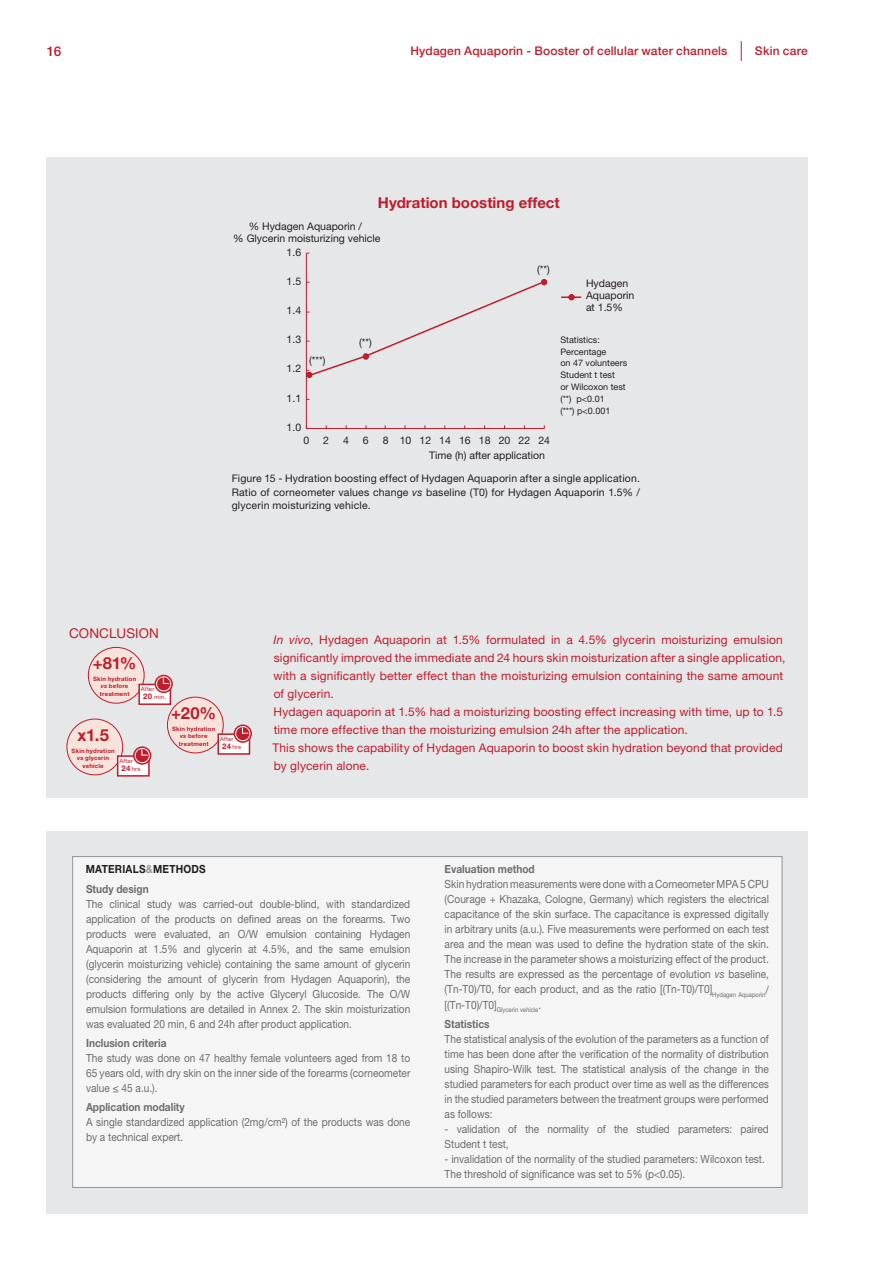
<style>
.page{position:relative;width:893px;height:1263px;background:#fff}
.page>*{position:absolute;margin:0;border:0;box-sizing:border-box;transform-origin:0 0}
.t1{font:700 16.65px "Helvetica Neue LT Std";color:#be1d2c}
.t2{font:700 15px "Helvetica Neue LT Std";color:#be1d2c}
.t3{font:13.5px "Helvetica Neue LT Std";letter-spacing:.01em;color:#be1d2c}
.t4{font:500 13.5px "Helvetica Neue LT Std";color:#be1d2c}
.t5{font:12px/18px "Helvetica Neue LT Std";letter-spacing:.01em;color:#be1d2c}
.t6{font:500 12px "Helvetica Neue LT Std";letter-spacing:.015em;color:#be1d2c}
.M_M_texte{font:11.25px/15px "Helvetica Neue LT Pro";color:#6c6d70;text-align:justify;scale:.9 1}
.M_M_texte-2{font:700 11.25px "Helvetica Neue LT Pro";color:#6c6d70;scale:.9 1}
.M_M_Titre{font:700 11.25px "Helvetica Neue LT Pro";letter-spacing:.025em;color:#231f20;scale:.9 1}
.t7{font:10.5px/12px "Helvetica Neue LT Std";color:#231f20}
.t8{font:9px/12px "Helvetica Neue LT Std";color:#231f20}
.M_M_texte-3{font:6.6px "Helvetica Neue LT Pro";color:#6c6d70;scale:.9 1}
.t9{font:700 6px "Helvetica Neue LT Std";letter-spacing:.03em;color:#be1d2c}
.t10{font:6px "Helvetica Neue LT Std";letter-spacing:.025em;color:#be1d2c}
.s1{font-style:italic}
.s2{font-weight:700;font-size:7.8px}
.s3{color:#939598}
</style>
<div class="page">
<svg style="left:741px;top:41px;width:1px;height:20px"></svg>
<div style="left:47px;top:831px;width:761px;height:382px;background:#e6e7e9"></div>
<div style="left:73px;top:856px;width:709px;height:331px;background:#f5f5f6"></div>
<div style="left:47px;top:157px;width:761px;height:641px;background:#e6e7e9"></div>
<div style="left:88px;top:647px;width:56px;height:56px;background:#f6e3dc;border-radius:50%"></div>
<div style="left:88px;top:647px;width:57px;height:57px;border:1px solid #be1d2c;border-radius:50%"></div>
<div style="left:138px;top:684px;width:33px;height:21px;background:#fff;border:2px solid #be1d2c"></div>
<svg style="left:155px;top:675px;width:17px;height:17px"></svg>
<div style="left:155px;top:675px;width:18px;height:18px;border:2px solid #be1d2c;border-radius:50%"></div>
<div style="left:156px;top:676px;width:15px;height:15px;border:1px solid #fff;border-radius:50%"></div>
<svg style="left:163px;top:677px;width:7px;height:7px"></svg>
<div style="left:167px;top:697px;width:56px;height:56px;background:#f6e3dc;border-radius:50%"></div>
<div style="left:167px;top:697px;width:57px;height:56px;border:1px solid #be1d2c;border-radius:50%"></div>
<div style="left:217px;top:733px;width:33px;height:22px;background:#fff;border:2px solid #be1d2c"></div>
<div style="left:234px;top:725px;width:17px;height:17px;background:#be1d2c;border-radius:50%"></div>
<div style="left:234px;top:724px;width:18px;height:19px;border:2px solid #be1d2c;border-radius:50%"></div>
<div style="left:235px;top:726px;width:15px;height:15px;border:1px solid #fff;border-radius:50%"></div>
<svg style="left:242px;top:727px;width:7px;height:7px"></svg>
<div style="left:67px;top:719px;width:56px;height:56px;background:#f6e3dc;border-radius:50%"></div>
<div style="left:66px;top:718px;width:57px;height:57px;border:1px solid #be1d2c;border-radius:50%"></div>
<div style="left:117px;top:755px;width:33px;height:22px;background:#fff;border:2px solid #be1d2c"></div>
<svg style="left:134px;top:747px;width:17px;height:17px"></svg>
<div style="left:133px;top:746px;width:18px;height:19px;border:2px solid #be1d2c;border-radius:50%"></div>
<div style="left:135px;top:748px;width:15px;height:15px;border:1px solid #fff;border-radius:50%"></div>
<svg style="left:141px;top:749px;width:7px;height:7px"></svg>
<svg style="left:562px;top:296px;width:19px;height:2px"></svg>
<div style="left:568px;top:294px;width:7px;height:6px;border:2px solid #be1d2c;border-radius:50%"></div>
<hr style="left:306px;top:253px;width:1px;height:175px;background:#be1d2c">
<svg style="left:306px;top:279px;width:241px;height:99px"></svg>
<svg style="left:306px;top:425px;width:239px;height:4px"></svg>
<p class="t4" style="left:47px;top:43px;width:16px">16</p>
<p class="t6" style="left:410px;top:44px;width:319px">Hydagen Aquaporin - Booster of cellular water channels</p>
<p class="t6" style="left:755px;top:44px;width:54px">Skin care</p>
<p class="t2" style="left:378px;top:194px;width:183px">Hydration boosting effect</p>
<p class="t7" style="left:233px;top:220px;width:149px;text-align:center">% Hydagen Aquaporin /<br>% Glycerin moisturizing vehicle</p>
<p class="t7" style="left:287px;top:247px;width:16px">1.6</p>
<p class="t7" style="left:287px;top:275px;width:16px">1.5</p>
<p class="t7" style="left:287px;top:304px;width:16px">1.4</p>
<p class="t7" style="left:287px;top:333px;width:16px">1.3</p>
<p class="t7" style="left:287px;top:362px;width:16px">1.2</p>
<p class="t7" style="left:287px;top:392px;width:16px">1.1</p>
<p class="t7" style="left:287px;top:421px;width:16px">1.0</p>
<p class="t7" style="left:309px;top:354px;width:18px">(***)</p>
<p class="t7" style="left:359px;top:336px;width:14px">(**)</p>
<p class="t7" style="left:537px;top:263px;width:14px">(**)</p>
<p class="t7" style="left:303px;top:434px;width:7px">0</p>
<p class="t7" style="left:323px;top:434px;width:7px">2</p>
<p class="t7" style="left:343px;top:434px;width:7px">4</p>
<p class="t7" style="left:363px;top:434px;width:7px">6</p>
<p class="t7" style="left:429px;top:432px;width:122px;line-height:15.3px;text-indent:-47px">8 10 12 14 16 18 20 22 24<br>Time (h) after application</p>
<p class="t7" style="left:586px;top:277px;width:50px">Hydagen<br>Aquaporin at 1.5%</p>
<p class="t8" style="left:560px;top:333px;width:68px">Statistics:<br>Percentage<br>on 47 volunteers<br>Student t test<br>or Wilcoxon test (**) p&lt;0.01<br>(***) p&lt;0.001</p>
<p class="t7" style="left:232px;top:472px;width:410px;line-height:13.5px;text-align:justify">Figure 15 - Hydration boosting effect of Hydagen Aquaporin after a single application.<br>Ratio of corneometer values change <span class="s1">vs</span> baseline (T0) for Hydagen Aquaporin 1.5% / glycerin moisturizing vehicle.</p>
<p class="t3" style="left:69px;top:625px;width:91px">CONCLUSION</p>
<p class="t1" style="left:93px;top:653px;width:45px">+81%</p>
<p class="t9" style="left:93px;top:675px;width:45px">Skin hydration</p>
<p class="t9" style="left:101px;top:683px;width:29px"><span class="s1">vs</span> before</p>
<p class="t9" style="left:100px;top:690px;width:31px">treatment</p>
<p class="t10" style="left:143px;top:694px;width:24px"><span class="s2">20</span> min.</p>
<p class="t10" style="left:141px;top:686px;width:15px">After</p>
<p class="t1" style="left:171px;top:703px;width:46px">+20%</p>
<p class="t9" style="left:172px;top:725px;width:45px">Skin hydration</p>
<p class="t9" style="left:180px;top:732px;width:29px"><span class="s1">vs</span> before</p>
<p class="t9" style="left:179px;top:740px;width:31px">treatment</p>
<p class="t10" style="left:222px;top:743px;width:20px"><span class="s2">24</span> hrs</p>
<p class="t1" style="left:77px;top:725px;width:33px">x1.5</p>
<p class="t10" style="left:220px;top:735px;width:15px">After</p>
<p class="t9" style="left:72px;top:747px;width:45px">Skin hydration</p>
<p class="t9" style="left:77px;top:754px;width:33px"><span class="s1">vs</span> glycerin</p>
<p class="t9" style="left:83px;top:762px;width:23px">vehicle</p>
<p class="t10" style="left:122px;top:765px;width:20px"><span class="s2">24</span> hrs</p>
<p class="t10" style="left:119px;top:757px;width:15px">After</p>
<p class="t5" style="left:274px;top:631px;width:513px"><span class="s1">In vivo</span>, Hydagen Aquaporin at 1.5% formulated in a 4.5% glycerin moisturizing emulsion significantly improved the immediate and 24 hours skin moisturization after a single application, with a significantly better effect than the moisturizing emulsion containing the same amount of glycerin.</p>
<p class="t5" style="left:274px;top:703px;width:511px">Hydagen aquaporin at 1.5% had a moisturizing boosting effect increasing with time, up to 1.5 time more effective than the moisturizing emulsion 24h after the application.</p>
<p class="t5" style="left:272px;top:739px;width:512px">This shows the capability of Hydagen Aquaporin to boost skin hydration beyond that provided by glycerin alone.</p>
<p class="M_M_Titre" style="left:86px;top:862px;width:135px">MATERIALS<span class="s3">&amp;</span>METHODS</p>
<p class="M_M_texte-2" style="left:86px;top:882px;width:71px">Study design</p>
<p class="M_M_texte" style="left:86px;top:896px;width:362px">The clinical study was carried-out double-blind, with standardized application of the products on defined areas on the forearms. Two products were evaluated, an O/W emulsion containing Hydagen Aquaporin at 1.5% and glycerin at 4.5%, and the same emulsion (glycerin moisturizing vehicle) containing the same amount of glycerin (considering the amount of glycerin from Hydagen Aquaporin), the products differing only by the active Glyceryl Glucoside. The O/W emulsion formulations are detailed in Annex 2. The skin moisturization was evaluated 20 min, 6 and 24h after product application.</p>
<p class="M_M_texte-2" style="left:86px;top:1036px;width:91px">Inclusion criteria</p>
<p class="M_M_texte" style="left:86px;top:1050px;width:362px">The study was done on 47 healthy female volunteers aged from 18 to 65 years old, with dry skin on the inner side of the forearms (corneometer value ≤ 45 a.u.).</p>
<p class="M_M_texte-2" style="left:86px;top:1100px;width:111px">Application modality</p>
<p class="M_M_texte" style="left:86px;top:1114px;width:362px">A single standardized application (2mg/cm²) of the products was done by a technical expert.</p>
<p class="M_M_texte-2" style="left:445px;top:862px;width:102px">Evaluation method</p>
<p class="M_M_texte" style="left:445px;top:877px;width:362px">Skin hydration measurements were done with a Corneometer MPA 5 CPU (Courage + Khazaka, Cologne, Germany) which registers the electrical capacitance of the skin surface. The capacitance is expressed digitally in arbitrary units (a.u.). Five measurements were performed on each test area and the mean was used to define the hydration state of the skin.<br>The increase in the parameter shows a moisturizing effect of the product.<br>The results are expressed as the percentage of evolution <span class="s1">vs</span> baseline, (Tn-T0)/T0, for each product, and as the ratio [(Tn-T0)/T0]<sub>Hydagen</sub> <sub>Aquaporin</sub>/</p>
<p class="M_M_texte-3" style="left:445px;top:1006px;width:109px"><sup>[(Tn-T0)/T0]</sup>Glycerin vehicle<sup>.</sup></p>
<p class="M_M_texte-2" style="left:445px;top:1017px;width:51px">Statistics</p>
<p class="M_M_texte" style="left:445px;top:1031px;width:362px">The statistical analysis of the evolution of the parameters as a function of time has been done after the verification of the normality of distribution using Shapiro-Wilk test. The statistical analysis of the change in the studied parameters for each product over time as well as the differences in the studied parameters between the treatment groups were performed as follows:</p>
<p class="M_M_texte" style="left:445px;top:1121px;width:362px">- validation of the normality of the studied parameters: paired<br>Student t test,</p>
<p class="M_M_texte" style="left:445px;top:1151px;width:357px">- invalidation of the normality of the studied parameters: Wilcoxon test.</p>
<p class="M_M_texte" style="left:445px;top:1166px;width:269px">The threshold of significance was set to 5% (p&lt;0.05).</p>
</div>
